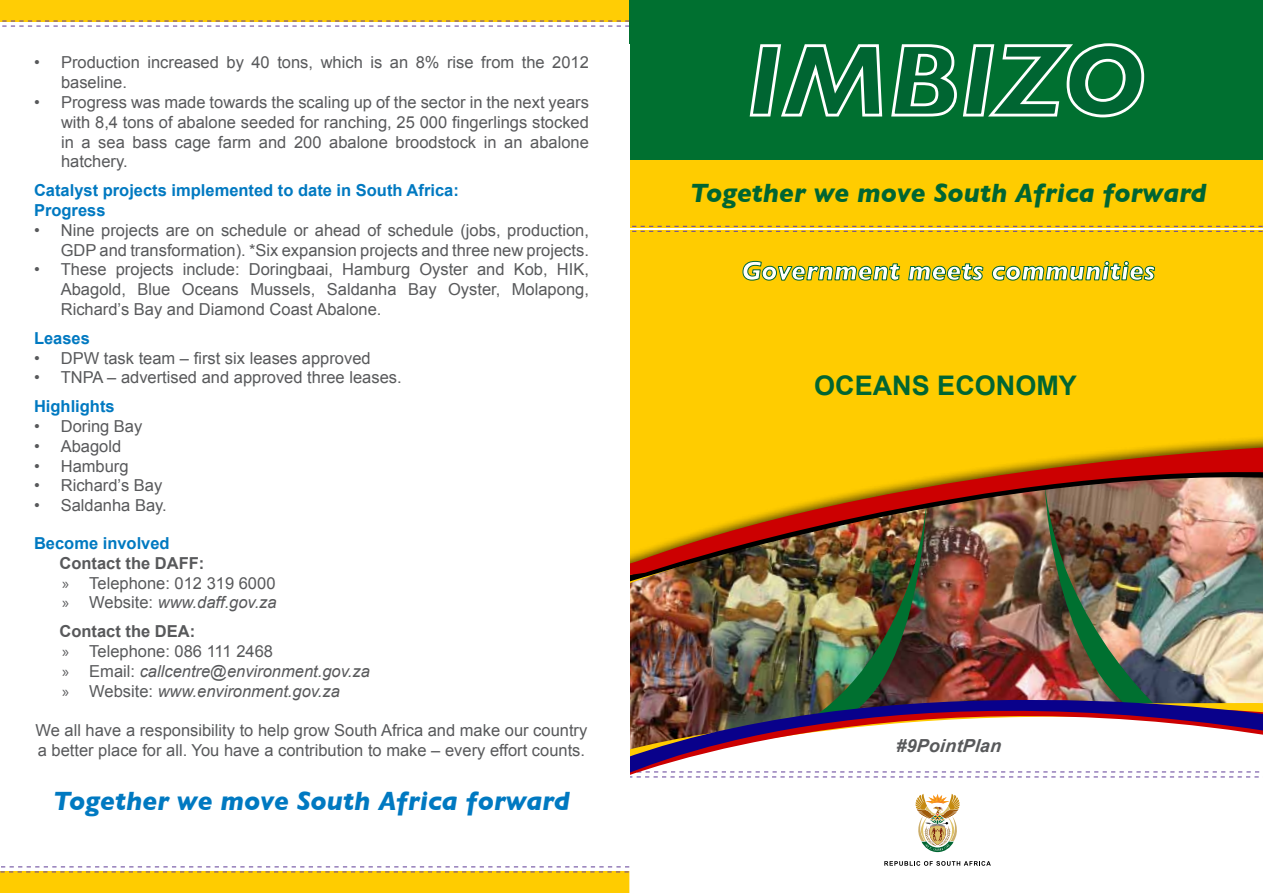
<style>
.page{position:relative;width:1263px;height:893px;background:#fff}
.page>*{position:absolute;margin:0;border:0;box-sizing:border-box;transform-origin:0 0}
.t1{font:italic 700 27px "Gill Sans";color:#006532}
.t2{font:italic 700 27px "Gill Sans";color:#0079c1}
.t3{font:italic 700 27px "Gill Sans";color:#fff}
.t4{font:700 27px "Arial";color:#006532}
.t5{font:italic 700 18px "Arial";letter-spacing:.01em;color:#58595b}
.t6{font:16.5px/19.8px "Arial";color:#58595b}
.t7{font:italic 16.5px/19.8px "Arial";color:#58595b}
.t8{font:700 16.5px/19.8px "Arial";color:#0079c1}
.s1{font-weight:700}
.s2{font-family:"Myriad Pro"}
.s3{font-style:italic}
.s4{font-weight:700;font-style:normal}
.s5{font-family:"Myriad Pro";font-style:normal}
.s6{font-style:normal}
</style>
<div class="page">
<svg style="left:0;top:866px;width:629px;height:27px;background:#f8cb1f"></svg>
<hr style="left:0;top:869px;width:629px;height:2px;background:#fff">
<svg style="left:0;top:0;width:629px;height:27px;background:#f8ce2c"></svg>
<hr style="left:0;top:22px;width:1263px;height:1px;background:#fff">
<div style="left:621px;top:79px;width:642px;height:506px;background:#fc0"></div>
<img style="left:629px;top:581px;width:634px;height:75px">
<div style="left:588px;top:432px;width:675px;height:149px;background:#000;opacity:.63"></div>
<img style="left:629px;top:445px;width:634px;height:130px">
<img style="left:630px;top:656px;width:633px;height:122px">
<div style="left:629px;top:0;width:634px;height:160px;background:#007030"></div>
<svg style="left:749px;top:43px;width:396px;height:75px"></svg>
<svg style="left:629px;top:226px;width:634px;height:6px"></svg>
<hr style="left:617px;top:228px;width:646px;height:2px;background:#fff">
<div style="left:0;top:44px;width:629px;height:799px;background:#fff"></div>
<svg style="left:742px;top:261px;width:158px;height:20px"></svg>
<svg style="left:908px;top:263px;width:75px;height:18px"></svg>
<svg style="left:992px;top:261px;width:163px;height:20px"></svg>
<svg style="left:884px;top:861px;width:107px;height:5px"></svg>
<svg style="left:915px;top:794px;width:45px;height:58px"></svg>
<p class="t6" style="left:61px;top:53px;width:529px;text-indent:-27px">• Production increased by 40 tons, which is an 8% rise from the 2012 baseline.</p>
<p class="t6" style="left:61px;top:92px;width:529px;text-align:justify;text-indent:-27px">• Progress was made towards the scaling up of the sector in the next years with 8,4 tons of abalone seeded for ranching, 25 000 fingerlings stocked in a sea bass cage farm and 200 abalone broodstock in an abalone hatchery.</p>
<p class="t8" style="left:34px;top:181px;width:426px">Catalyst projects implemented to date in South Africa:<br>Progress</p>
<p class="t6" style="left:34px;top:220px;width:556px;text-align:right">• Nine projects are on schedule or ahead of schedule (jobs, production,<br>GDP and transformation). *Six expansion projects and three new projects.</p>
<p class="t6" style="left:61px;top:260px;width:530px;text-align:justify;text-indent:-27px">• These projects include: Doringbaai, Hamburg Oyster and Kob, HIK, Abagold, Blue Oceans Mussels, Saldanha Bay Oyster, Molapong, Richard’s Bay and Diamond Coast Abalone.</p>
<p class="t8" style="left:34px;top:329px;width:57px">Leases</p>
<p class="t6" style="left:34px;top:348px;width:338px">• DPW task team – first six leases approved</p>
<p class="t6" style="left:34px;top:368px;width:369px">• TNPA – advertised and approved three leases.</p>
<p class="t8" style="left:34px;top:397px;width:82px">Highlights</p>
<p class="t6" style="left:34px;top:416px;width:110px">• Doring Bay</p>
<p class="t6" style="left:34px;top:436px;width:89px">• Abagold</p>
<p class="t6" style="left:34px;top:456px;width:96px">• Hamburg</p>
<p class="t6" style="left:34px;top:476px;width:130px">• Richard’s Bay</p>
<p class="t6" style="left:34px;top:496px;width:134px">• Saldanha Bay.</p>
<p class="t8" style="left:34px;top:534px;width:137px">Become involved</p>
<p class="t6" style="left:60px;top:553px;width:219px"><span class="s1">Contact the DAFF:<br></span><span class="s2">»</span> Telephone: 012 319 6000 <span class="s2">»</span> Website: <span class="s3">www.daff.gov.za</span></p>
<p class="t7" style="left:59px;top:622px;width:312px"><span class="s4">Contact the DEA:<br></span><span class="s5">»</span> <span class="s6">Telephone: 086 111 2468<br></span><span class="s5">»</span> <span class="s6">Email:</span> callcentre@environment.gov.za <span class="s5">»</span> <span class="s6">Website:</span> www.environment.gov.za</p>
<p class="t6" style="left:36px;top:721px;width:553px">We all have a responsibility to help grow South Africa and make our country a better place for all. You have a contribution to make – every effort counts.</p>
<h1 class="t2" style="left:53px;top:785px;width:518px">Together we move South Africa forward</h1>
<h1 class="t1" style="left:690px;top:177px;width:518px">Together we move South Africa forward</h1>
<h1 class="t3" style="left:741px;top:255px;width:415px">Government meets communities</h1>
<h1 class="t4" style="left:814px;top:367px;width:264px">OCEANS ECONOMY</h1>
<p class="t5" style="left:896px;top:734px;width:109px">#9PointPlan</p>
</div>
